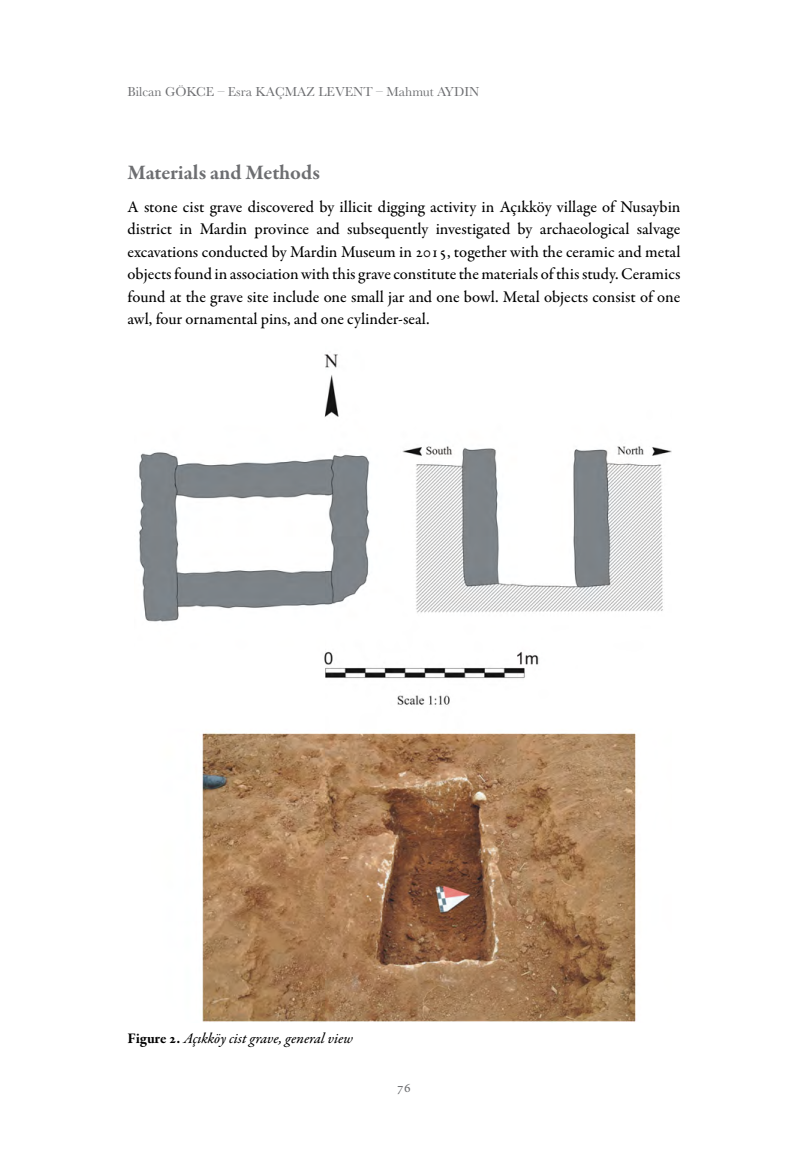
<style>
.page{position:relative;width:808px;height:1149px;background:#fff}
.page>*{position:absolute;margin:0;border:0;box-sizing:border-box;transform-origin:0 0}
.t1{font:700 21px "Garamond Premr Pro";letter-spacing:-.005em;color:#6d6e71}
.t2{font:500 16.5px/22.5px "Garamond Premr Pro";color:#000;text-align:justify}
.t3{font:15px "Garamond Premr Pro Med It";letter-spacing:-.005em;color:#000}
.t4{font:13.5px "Baskerville";color:#6d6e71}
.t5{font:13.5px "Minion Pro";color:#6d6e71}
.s1{font-family:"Garamond Premr Pro";font-weight:700}
</style>
<div class="page">
<img style="left:139px;top:354px;width:533px;height:668px">
<p class="t4" style="left:128px;top:83px;width:353px">Bilcan GÖKCE – Esra KAÇMAZ LEVENT – Mahmut AYDIN</p>
<p class="t1" style="left:128px;top:159px;width:194px">Materials and Methods</p>
<p class="t2" style="left:128px;top:195px;width:554px">A stone cist grave discovered by illicit digging activity in Açıkköy village of Nusaybin district in Mardin province and subsequently investigated by archaeological salvage excavations conducted by Mardin Museum in 2015, together with the ceramic and metal objects found in association with this grave constitute the materials of this study. Ceramics found at the grave site include one small jar and one bowl. Metal objects consist of one awl, four ornamental pins, and one cylinder-seal.</p>
<p class="t3" style="left:128px;top:1028px;width:227px"><span class="s1">Figure 2.</span> Açıkköy cist grave, general view</p>
<p class="t5" style="left:397px;top:1078px;width:15px">76</p>
</div>
